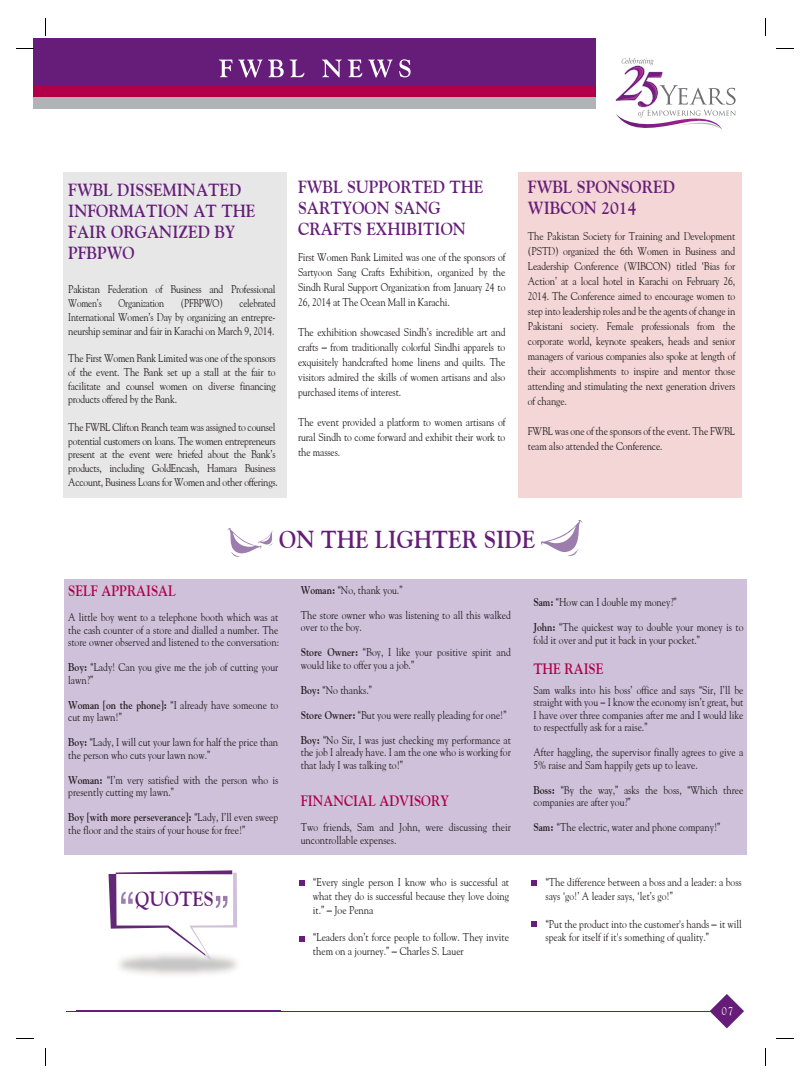
<style>
.page{position:relative;width:810px;height:1080px;background:#fff}
.page>*{position:absolute;margin:0;border:0;box-sizing:border-box;transform-origin:0 0}
.t1{font:700 24.5px "Goudy";color:#651d79;scale:.9 1}
.t2{font:700 20.38px "Goudy";color:#651d79;scale:.9 1}
.t3{font:700 17.5px/21px "Goudy";color:#651d79;scale:.9 1}
.t4{font:700 15px "Goudy";color:#b10049;scale:.85 1}
.t5{font:11.25px/15px "Goudy";color:#231f20;scale:.85 1}
.t6{font:11.25px/13.8px "Goudy";letter-spacing:-.02em;color:#231f20;scale:.85 1}
.t7{font:11.25px/13.8px "Goudy";color:#231f20;text-align:justify;scale:.8 1}
.t8{font:11.25px "Goudy";color:#fff;scale:.9 1}
.s1{font-family:"Arial"}
.s2{font-weight:700}
</style>
<div class="page">
<div style="left:34px;top:38px;width:562px;height:71px;background:#651d79"></div>
<div style="left:34px;top:87px;width:562px;height:10px;background:#b10049"></div>
<div style="left:34px;top:97px;width:562px;height:12px;background:#b1b4b6"></div>
<svg style="left:219px;top:60px;width:13px;height:17px"></svg>
<svg style="left:238px;top:60px;width:46px;height:18px"></svg>
<svg style="left:290px;top:60px;width:14px;height:17px"></svg>
<svg style="left:322px;top:60px;width:20px;height:17px"></svg>
<svg style="left:348px;top:60px;width:14px;height:17px"></svg>
<svg style="left:368px;top:60px;width:25px;height:18px"></svg>
<svg style="left:399px;top:59px;width:12px;height:18px"></svg>
<svg style="left:710px;top:994px;width:34px;height:34px"></svg>
<hr style="left:66px;top:1011px;width:654px;height:1px;background:#651d79">
<svg style="left:765px;top:18px;width:1px;height:18px"></svg>
<svg style="left:45px;top:18px;width:1px;height:18px"></svg>
<svg style="left:765px;top:1048px;width:1px;height:18px"></svg>
<svg style="left:45px;top:1048px;width:1px;height:18px"></svg>
<svg style="left:615px;top:58px;width:121px;height:72px"></svg>
<div style="left:64px;top:580px;width:682px;height:275px;background:#cfc1da"></div>
<div style="left:64px;top:172px;width:223px;height:325px;background:#e7e7e8"></div>
<div style="left:519px;top:172px;width:223px;height:325px;background:#f3d6d5"></div>
<svg style="left:227px;top:528px;width:46px;height:29px"></svg>
<svg style="left:541px;top:520px;width:42px;height:36px"></svg>
<img style="left:77px;top:961px;width:203px;height:50px">
<svg style="left:109px;top:870px;width:128px;height:91px"></svg>
<svg style="left:299px;top:936px;width:5px;height:6px"></svg>
<svg style="left:299px;top:880px;width:5px;height:5px"></svg>
<svg style="left:532px;top:880px;width:5px;height:5px"></svg>
<svg style="left:532px;top:922px;width:5px;height:5px"></svg>
<h3 class="t3" style="left:68px;top:179px;width:210px">FWBL DISSEMINATED<br>INFORMATION AT THE<br>FAIR ORGANIZED BY<br>PFBPWO</h3>
<p class="t5" style="left:68px;top:282px;width:245px;line-height:13.8px">Pakistan Federation of Business and Professional<br>Women<span class="s1">’</span>s</p>
<p class="t7" style="left:68px;top:296px;width:261px;text-indent:171px">celebrated International Women<span class="s1">’</span>s Day by organizing an entrepre&shy;neurship seminar and fair in Karachi on March 9, 2014.</p>
<p class="t5" style="left:68px;top:351px;width:245px;line-height:13.8px;text-align:justify">The First Women Bank Limited was one of the sponsors of the event. The Bank set up a stall at the fair to facilitate and counsel women on diverse financing products offered by the Bank.</p>
<p class="t6" style="left:68px;top:420px;width:248px">The FWBL Clifton Branch team was assigned to counsel potential customers on loans. The women entrepreneurs present at the event were briefed about the Bank<span class="s1">’</span>s products, including GoldEncash, Hamara Business Account, Business Loans for Women and other offerings.</p>
<p class="t7" style="left:118px;top:296px;width:59px">Organization</p>
<p class="t7" style="left:181px;top:296px;width:54px">(PFBPWO)</p>
<h3 class="t3" style="left:298px;top:177px;width:208px">FWBL SUPPORTED THE<br>SARTYOON SANG<br>CRAFTS EXHIBITION</h3>
<p class="t5" style="left:298px;top:250px;width:245px;text-align:justify">First Women Bank Limited was one of the sponsors of Sartyoon Sang Crafts Exhibition, organized by the Sindh Rural Support Organization from January 24 to 26, 2014 at The Ocean Mall in Karachi.</p>
<p class="t5" style="left:298px;top:325px;width:245px;text-align:justify">The exhibition showcased Sindh<span class="s1">’</span>s incredible art and crafts <span class="s1">–</span> from traditionally colorful Sindhi apparels to exquisitely handcrafted home linens and quilts. The visitors admired the skills of women artisans and also purchased items of interest.</p>
<p class="t5" style="left:298px;top:415px;width:245px;text-align:justify">The event provided a platform to women artisans of rural Sindh to come forward and exhibit their work to the masses.</p>
<h3 class="t3" style="left:528px;top:177px;width:165px">FWBL SPONSORED<br>WIBCON 2014</h3>
<p class="t5" style="left:528px;top:229px;width:245px;text-align:justify">The Pakistan Society for Training and Development (PSTD) organized the 6th Women in Business and Leadership Conference (WIBCON) titled <span class="s1">‘</span>Bias for Action<span class="s1">’</span> at a local hotel in Karachi on February 26, 2014. The Conference aimed to encourage women to step into leadership roles and be the agents of change in Pakistani society. Female professionals from the corporate world, keynote speakers, heads and senior managers of various companies also spoke at length of their accomplishments to inspire and mentor those attending and stimulating the next generation drivers of change.</p>
<p class="t5" style="left:528px;top:424px;width:245px">FWBL was one of the sponsors of the event. The FWBL team also attended the Conference.</p>
<h1 class="t1" style="left:279px;top:525px;width:286px">ON THE LIGHTER SIDE</h1>
<h3 class="t4" style="left:68px;top:582px;width:128px">SELF APPRAISAL</h3>
<p class="t5" style="left:68px;top:611px;width:250px;line-height:12.5px;text-align:justify">A little boy went to a telephone booth which was at the cash counter of a store and dialled a number. The store owner observed and listened to the conversation:</p>
<p class="t5" style="left:68px;top:661px;width:249px;line-height:12.5px"><span class="s2">Boy:</span> <span class="s1">“</span>Lady! Can you give me the job of cutting your lawn?<span class="s1">”</span></p>
<p class="t5" style="left:68px;top:698px;width:249px;line-height:12.5px"><span class="s2">Woman [on the phone]:</span> <span class="s1">“</span>I already have someone to cut my lawn!<span class="s1">”</span></p>
<p class="t5" style="left:68px;top:736px;width:249px;line-height:12.5px"><span class="s2">Boy:</span> <span class="s1">“</span>Lady, I will cut your lawn for half the price than the person who cuts your lawn now.<span class="s1">”</span></p>
<p class="t5" style="left:68px;top:773px;width:249px;line-height:12.5px"><span class="s2">Woman:</span> <span class="s1">“</span>I<span class="s1">’</span>m very satisfied with the person who is presently cutting my lawn.<span class="s1">”</span></p>
<p class="t5" style="left:68px;top:811px;width:249px;line-height:12.5px"><span class="s2">Boy [with more perseverance]:</span> <span class="s1">“</span>Lady, I<span class="s1">’</span>ll even sweep the floor and the stairs of your house for free!<span class="s1">”</span></p>
<h2 class="t2" style="left:135px;top:887px;width:89px">QUOTES</h2>
<p class="t5" style="left:301px;top:582px;width:121px"><span class="s2">Woman:</span> <span class="s1">“</span>No, thank you.<span class="s1">”</span></p>
<p class="t5" style="left:301px;top:608px;width:249px;line-height:12.5px">The store owner who was listening to all this walked over to the boy.</p>
<p class="t5" style="left:301px;top:646px;width:249px;line-height:12.5px"><span class="s2">Store Owner:</span> <span class="s1">“</span>Boy, I like your positive spirit and would like to offer you a job.<span class="s1">”</span></p>
<p class="t5" style="left:301px;top:682px;width:85px"><span class="s2">Boy:</span> <span class="s1">“</span>No thanks.<span class="s1">”</span></p>
<p class="t5" style="left:301px;top:707px;width:244px"><span class="s2">Store Owner:</span> <span class="s1">“</span>But you were really pleading for one!<span class="s1">”</span></p>
<p class="t5" style="left:301px;top:733px;width:249px;line-height:12.5px;text-align:justify"><span class="s2">Boy:</span> <span class="s1">“</span>No Sir, I was just checking my performance at the job I already have. I am the one who is working for that lady I was talking to!<span class="s1">”</span></p>
<h3 class="t4" style="left:301px;top:792px;width:176px">FINANCIAL ADVISORY</h3>
<p class="t5" style="left:301px;top:821px;width:249px;line-height:12.5px">Two friends, Sam and John, were discussing their uncontrollable expenses.</p>
<p class="t5" style="left:313px;top:875px;width:232px;line-height:13.8px;text-align:justify"><span class="s1">“</span>Every single person I know who is successful at what they do is successful because they love doing it.<span class="s1">” –</span> Joe Penna</p>
<p class="t5" style="left:313px;top:930px;width:232px;line-height:13.8px"><span class="s1">“</span>Leaders don<span class="s1">’</span>t force people to follow. They invite them on a journey.<span class="s1">” –</span> Charles S. Lauer</p>
<p class="t5" style="left:533px;top:594px;width:170px"><span class="s2">Sam:</span> <span class="s1">“</span>How can I double my money?<span class="s1">”</span></p>
<p class="t5" style="left:533px;top:621px;width:249px;line-height:12.5px"><span class="s2">John:</span> <span class="s1">“</span>The quickest way to double your money is to fold it over and put it back in your pocket.<span class="s1">”</span></p>
<h3 class="t4" style="left:533px;top:659px;width:84px">THE RAISE</h3>
<p class="t5" style="left:533px;top:683px;width:249px;line-height:12.5px;text-align:justify">Sam walks into his boss<span class="s1">’</span> office and says <span class="s1">“</span>Sir, I<span class="s1">’</span>ll be straight with you <span class="s1">-</span> I know the economy isn<span class="s1">’</span>t great, but I have over three companies after me and I would like to respectfully ask for a raise.<span class="s1">”</span></p>
<p class="t5" style="left:533px;top:746px;width:249px;line-height:12.5px">After haggling, the supervisor finally agrees to give a<br>5% raise and Sam happily gets up to leave.</p>
<p class="t5" style="left:533px;top:783px;width:249px;line-height:12.5px"><span class="s2">Boss:</span> <span class="s1">“</span>By the way,<span class="s1">”</span> asks the boss, <span class="s1">“</span>Which three companies are after you?<span class="s1">”</span></p>
<p class="t5" style="left:533px;top:819px;width:222px"><span class="s2">Sam:</span> <span class="s1">“</span>The electric, water and phone company!<span class="s1">”</span></p>
<p class="t5" style="left:546px;top:875px;width:232px;line-height:13.8px"><span class="s1">“</span>The difference between a boss and a leader: a boss says <span class="s1">‘</span>go!<span class="s1">’</span> A leader says<span class="s1">, ‘</span>let<span class="s1">’</span>s go!<span class="s1">”</span></p>
<p class="t5" style="left:546px;top:916px;width:232px;line-height:13.8px"><span class="s1">“</span>Put the product into the customer's hands <span class="s1">–</span> it will speak for itself if it's something of quality.<span class="s1">”</span></p>
<p class="t8" style="left:722px;top:1004px;width:14px">07</p>
</div>
